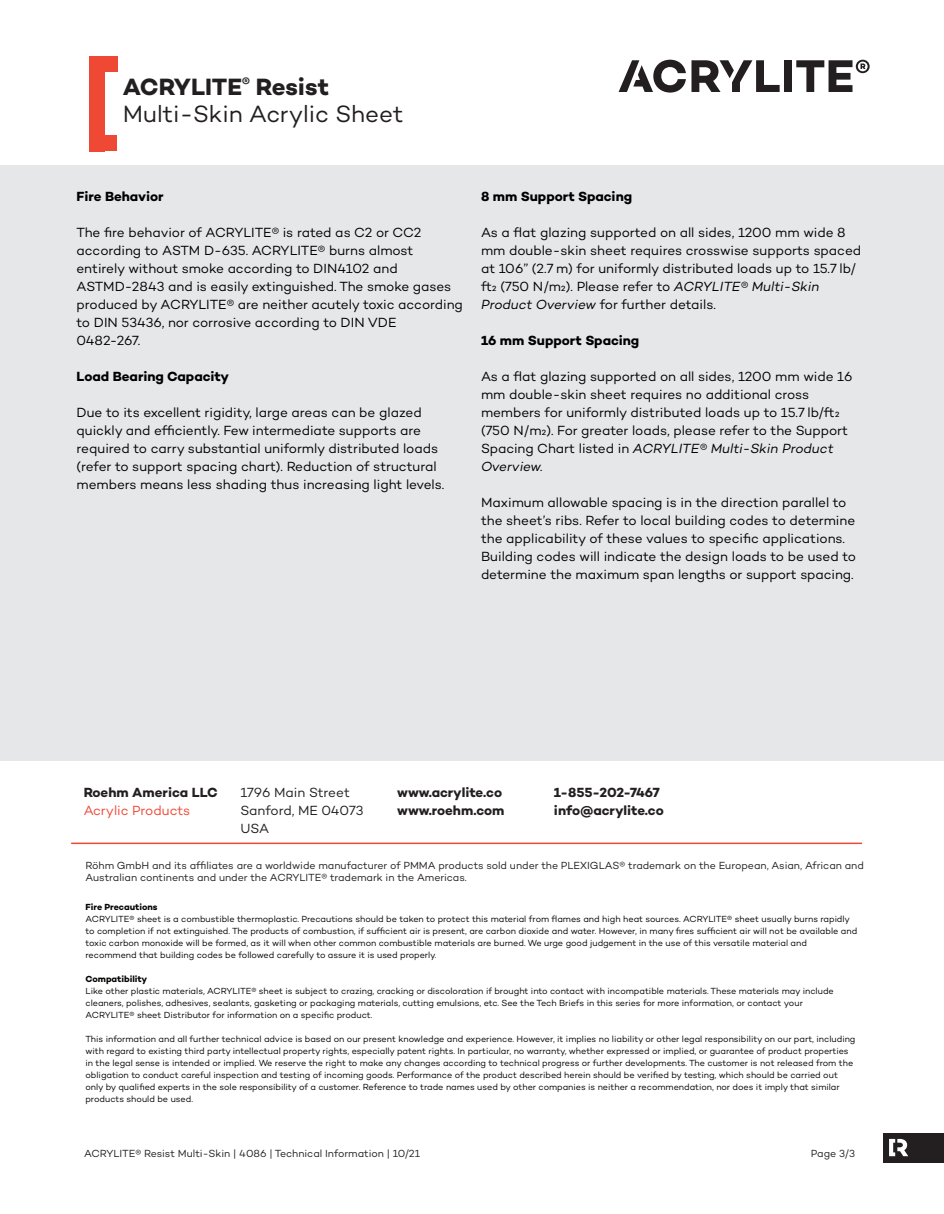
<style>
.page{position:relative;width:944px;height:1214px;background:#fff}
.page>*{position:absolute;margin:0;border:0;box-sizing:border-box;transform-origin:0 0}
.t1{font:24px/27px "Campton";color:#231f20}
.Tabellenkopf{font:13.5px/18px "Campton";letter-spacing:-.005em;color:#000}
.t2{font:700 13.5px/18px "Campton";color:#231f20}
.Tabellenkopf-2{font:700 13.5px "Campton";color:#000}
.t3{font:13.5px/18px "Campton";letter-spacing:-.005em;color:#231f20}
.t4{font:13.5px "Campton";letter-spacing:-.005em;color:#ef4835}
.t5{font:10.5px/12px "Campton";color:#231f20}
.t6{font:9px/12px "Campton";letter-spacing:-.005em;color:#040503}
.t7{font:700 9px "Campton";color:#040503}
.s1{font-weight:700}
.s2{font-style:italic}
</style>
<div class="page">
<div style="left:89px;top:56px;width:16px;height:95px;background:#ef4835"></div>
<div style="left:105px;top:56px;width:13px;height:16px;background:#ef4835"></div>
<div style="left:104px;top:135px;width:13px;height:16px;background:#ef4835"></div>
<div style="left:0;top:165px;width:944px;height:596px;background:#e6e7e9"></div>
<hr style="left:71px;top:842px;width:791px;height:2px;background:#ef4835">
<div style="left:784px;top:60px;width:8px;height:32px;background:#231f20"></div>
<svg style="left:796px;top:60px;width:73px;height:32px"></svg>
<svg style="left:618px;top:60px;width:161px;height:33px"></svg>
<div style="left:883px;top:1132px;width:61px;height:30px;background:#231f20"></div>
<svg style="left:889px;top:1138px;width:19px;height:18px"></svg>
<h1 class="t1" style="left:123px;top:72px;width:282px"><span class="s1">ACRYLITE</span><sup>®</sup> <span class="s1">Resist<br></span>Multi-Skin Acrylic Sheet</h1>
<p class="Tabellenkopf-2" style="left:77px;top:187px;width:89px">Fire Behavior</p>
<p class="Tabellenkopf" style="left:77px;top:223px;width:388px">The fire behavior of ACRYLITE® is rated as C2 or CC2 according to ASTM D-635. ACRYLITE® burns almost entirely without smoke according to DIN4102 and ASTMD-2843 and is easily extinguished. The smoke gases produced by ACRYLITE® are neither acutely toxic according to DIN 53436, nor corrosive according to DIN VDE 0482-267.</p>
<p class="Tabellenkopf-2" style="left:77px;top:367px;width:154px">Load Bearing Capacity</p>
<p class="Tabellenkopf" style="left:77px;top:403px;width:369px">Due to its excellent rigidity, large areas can be glazed quickly and efficiently. Few intermediate supports are required to carry substantial uniformly distributed loads (refer to support spacing chart). Reduction of structural members means less shading thus increasing light levels.</p>
<p class="Tabellenkopf-2" style="left:481px;top:187px;width:153px">8 mm Support Spacing</p>
<p class="Tabellenkopf" style="left:481px;top:223px;width:382px">As a flat glazing supported on all sides, 1200 mm wide 8 mm double-skin sheet requires crosswise supports spaced at 106” (2.7 m) for uniformly distributed loads up to 15.7 lb/ ft2 (750 N/m2). Please refer to <span class="s2">ACRYLITE® Multi-Skin Product Overview</span> for further details.</p>
<p class="Tabellenkopf-2" style="left:481px;top:331px;width:160px">16 mm Support Spacing</p>
<p class="Tabellenkopf" style="left:481px;top:367px;width:373px">As a flat glazing supported on all sides, 1200 mm wide 16 mm double-skin sheet requires no additional cross members for uniformly distributed loads up to 15.7 lb/ft2 (750 N/m2). For greater loads, please refer to the Support Spacing Chart listed in <span class="s2">ACRYLITE® Multi-Skin Product Overview.</span></p>
<p class="Tabellenkopf" style="left:481px;top:493px;width:376px">Maximum allowable spacing is in the direction parallel to the sheet’s ribs. Refer to local building codes to determine the applicability of these values to specific applications.<br>Building codes will indicate the design loads to be used to determine the maximum span lengths or support spacing.</p>
<h2 class="t2" style="left:84px;top:783px;width:136px">Roehm America LLC</h2>
<h2 class="t4" style="left:84px;top:802px;width:108px">Acrylic Products</h2>
<h2 class="t3" style="left:240px;top:783px;width:125px">1796 Main Street<br>Sanford, ME 04073<br>USA</h2>
<h2 class="t2" style="left:397px;top:783px;width:109px">www.acrylite.co www.roehm.com</h2>
<h2 class="t2" style="left:554px;top:783px;width:111px">1-855-202-7467 info@acrylite.co</h2>
<p class="t5" style="left:86px;top:859px;width:780px">Röhm GmbH and its affiliates are a worldwide manufacturer of PMMA products sold under the PLEXIGLAS® trademark on the European, Asian, African and<br>Australian continents and under the ACRYLITE® trademark in the Americas.</p>
<p class="t7" style="left:85px;top:901px;width:74px">Fire Precautions</p>
<p class="t6" style="left:85px;top:913px;width:773px">ACRYLITE® sheet is a combustible thermoplastic. Precautions should be taken to protect this material from flames and high heat sources. ACRYLITE® sheet usually burns rapidly to completion if not extinguished. The products of combustion, if sufficient air is present, are carbon dioxide and water. However, in many fires sufficient air will not be available and toxic carbon monoxide will be formed, as it will when other common combustible materials are burned. We urge good judgement in the use of this versatile material and recommend that building codes be followed carefully to assure it is used properly.</p>
<p class="t7" style="left:85px;top:973px;width:63px">Compatibility</p>
<p class="t6" style="left:85px;top:985px;width:749px">Like other plastic materials, ACRYLITE® sheet is subject to crazing, cracking or discoloration if brought into contact with incompatible materials. These materials may include cleaners, polishes, adhesives, sealants, gasketing or packaging materials, cutting emulsions, etc. See the Tech Briefs in this series for more information, or contact your<br>ACRYLITE® sheet Distributor for information on a specific product.</p>
<p class="t6" style="left:85px;top:1033px;width:771px">This information and all further technical advice is based on our present knowledge and experience. However, it implies no liability or other legal responsibility on our part, including with regard to existing third party intellectual property rights, especially patent rights. In particular, no warranty, whether expressed or implied, or guarantee of product properties in the legal sense is intended or implied. We reserve the right to make any changes according to technical progress or further developments. The customer is not released from the obligation to conduct careful inspection and testing of incoming goods. Performance of the product described herein should be verified by testing, which should be carried out only by qualified experts in the sole responsibility of a customer. Reference to trade names used by other companies is neither a recommendation, nor does it imply that similar products should be used.</p>
<p class="t5" style="left:84px;top:1147px;width:337px">ACRYLITE® Resist Multi-Skin | 4086 | Technical Information | 10/21</p>
<p class="t5" style="left:811px;top:1147px;width:46px">Page 3/3</p>
</div>
